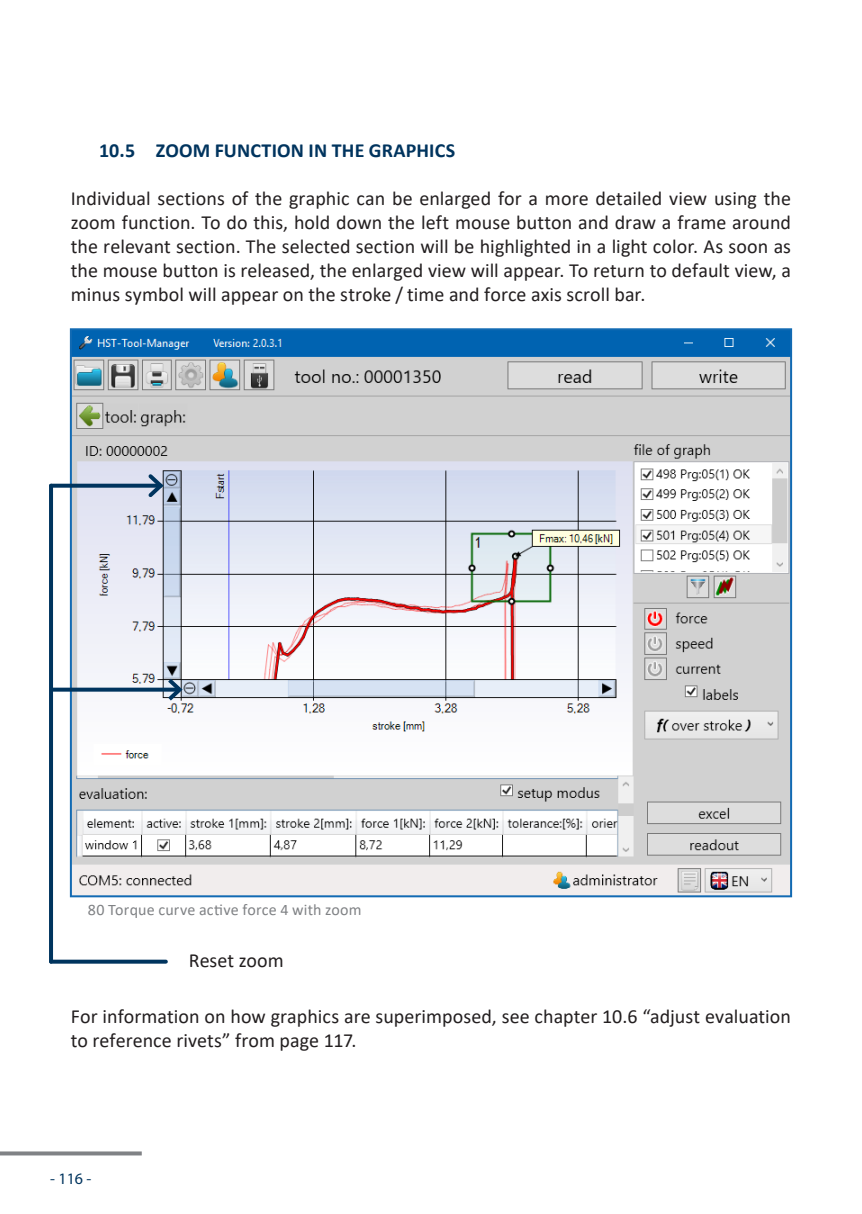
<style>
.page{position:relative;width:862px;height:1214px;background:#fff}
.page>*{position:absolute;margin:0;border:0;box-sizing:border-box;transform-origin:0 0}
.t1{font:20px/24px "Calibri";letter-spacing:.005em;color:#231f20;text-align:justify}
.t2{font:700 20px "Calibri";letter-spacing:.005em;color:#00345e}
.t3{font:16px "Calibri";letter-spacing:.015em;color:#808285}
.t4{font:16px "Myriad Pro";color:#00345e}
</style>
<div class="page">
<svg style="left:0;top:1151px;width:142px;height:4px"></svg>
<img style="left:73px;top:331px;width:716px;height:563px">
<svg style="left:51px;top:483px;width:94px;height:4px"></svg>
<svg style="left:145px;top:470px;width:21px;height:30px"></svg>
<svg style="left:53px;top:687px;width:111px;height:4px"></svg>
<svg style="left:164px;top:674px;width:21px;height:30px"></svg>
<svg style="left:51px;top:959px;width:115px;height:4px"></svg>
<hr style="left:49px;top:485px;width:4px;height:476px;background:#00345e">
<p class="t2" style="left:99px;top:136px;width:357px">10.5 ZOOM FUNCTION IN THE GRAPHICS</p>
<p class="t1" style="left:71px;top:186px;width:722px">Individual sections of the graphic can be enlarged for a more detailed view using the zoom function. To do this, hold down the left mouse button and draw a frame around the relevant section. The selected section will be highlighted in a light color. As soon as the mouse button is released, the enlarged view will appear. To return to default view, a minus symbol will appear on the stroke / time and force axis scroll bar.</p>
<p class="t3" style="left:88px;top:898px;width:275px">80 Torque curve active force 4 with zoom</p>
<p class="t1" style="left:189px;top:947px;width:96px">Reset zoom</p>
<p class="t1" style="left:71px;top:1003px;width:721px">For information on how graphics are superimposed, see chapter 10.6 “adjust evaluation to reference rivets” from page 117.</p>
<p class="t4" style="left:50px;top:1168px;width:43px">- 116 -</p>
</div>
